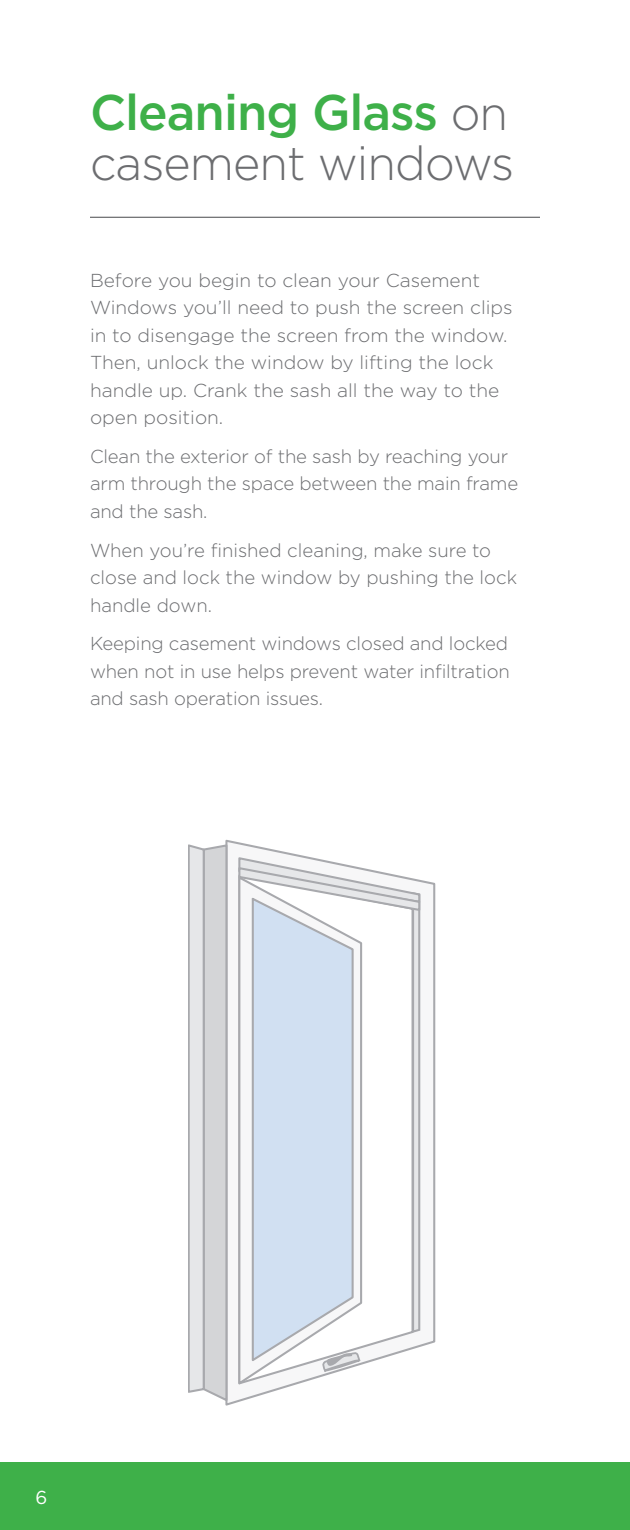
<style>
.page{position:relative;width:630px;height:1530px;background:#fff}
.page>*{position:absolute;margin:0;border:0;box-sizing:border-box;transform-origin:0 0}
.Headline{font:500 50px "Gotham";letter-spacing:-.02em;color:#3eb049}
.Headline-2{font:300 47.5px "Gotham";letter-spacing:-.02em;color:#6c6d70}
.Text{font:300 18.75px/27.5px "Gotham";color:#6c6d70}
.t1{font:18.75px "Gotham";color:#fff}
.s1{font-weight:300;font-size:47.5px;color:#6c6d70}
</style>
<div class="page">
<div style="left:0;top:1462px;width:630px;height:68px;background:#3eb049"></div>
<svg style="left:225px;top:839px;width:211px;height:567px"></svg>
<svg style="left:189px;top:843px;width:40px;height:560px"></svg>
<svg style="left:237px;top:856px;width:185px;height:478px"></svg>
<svg style="left:237px;top:875px;width:126px;height:512px"></svg>
<svg style="left:321px;top:1349px;width:41px;height:26px"></svg>
<hr style="left:90px;top:217px;width:450px;height:1px;background:#6c6d70">
<p class="Headline" style="left:90px;top:80px;width:420px">Cleaning Glass <span class="s1">on</span></p>
<p class="Headline-2" style="left:90px;top:133px;width:426px">casement windows</p>
<p class="Text" style="left:90px;top:266px;width:424px">Before you begin to clean your Casement Windows you’ll need to push the screen clips in to disengage the screen from the window.<br>Then, unlock the window by lifting the lock handle up. Crank the sash all the way to the open position.</p>
<p class="Text" style="left:90px;top:442px;width:430px">Clean the exterior of the sash by reaching your arm through the space between the main frame and the sash.</p>
<p class="Text" style="left:90px;top:536px;width:429px">When you’re finished cleaning, make sure to close and lock the window by pushing the lock handle down.</p>
<p class="Text" style="left:90px;top:630px;width:421px;text-align:justify">Keeping casement windows closed and locked when not in use helps prevent water infiltration and sash operation issues.</p>
<p class="t1" style="left:35px;top:1485px;width:13px">6</p>
</div>
